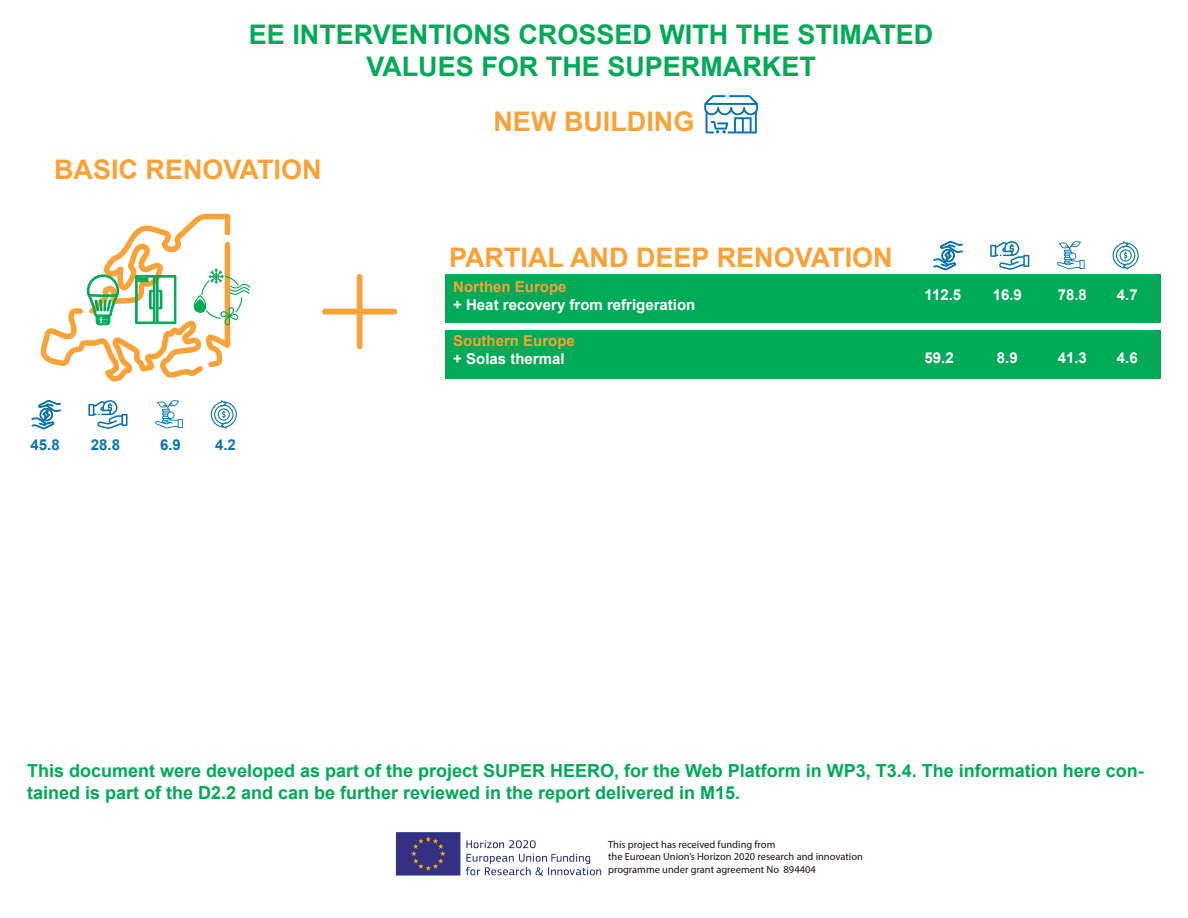
<style>
.page{position:relative;width:1188px;height:918px;background:#fff}
.page>*{position:absolute;margin:0;border:0;box-sizing:border-box;transform-origin:0 0}
.t1{font:700 27px/32.4px "Arial";color:#00aa57;text-align:center}
.t2{font:700 27px "Arial";color:#f9a238}
.t3{font:700 18px/21.6px "Arial";color:#00aa57}
.t4{font:700 15px "Arial";color:#fff}
.t5{font:700 15px "Arial";color:#f9a238}
.t6{font:700 15px "Arial";color:#0774b1}
.t7{font:10.5px/12.6px "Myriad Pro";color:#1f1114}
</style>
<div class="page">
<div style="left:445px;top:274px;width:715px;height:49px;background:#00aa57"></div>
<div style="left:445px;top:331px;width:715px;height:48px;background:#00aa57"></div>
<svg style="left:40px;top:214px;width:211px;height:168px"></svg>
<div style="left:201px;top:275px;width:41px;height:44px;border:1px dashed #00aa57;border-radius:50%"></div>
<svg style="left:31px;top:399px;width:30px;height:31px"></svg>
<svg style="left:155px;top:400px;width:28px;height:29px"></svg>
<svg style="left:88px;top:400px;width:40px;height:29px"></svg>
<svg style="left:211px;top:400px;width:26px;height:29px"></svg>
<svg style="left:704px;top:95px;width:54px;height:38px"></svg>
<svg style="left:322px;top:274px;width:75px;height:75px"></svg>
<svg style="left:933px;top:240px;width:30px;height:31px"></svg>
<svg style="left:1057px;top:241px;width:28px;height:28px"></svg>
<svg style="left:990px;top:241px;width:39px;height:29px"></svg>
<svg style="left:1113px;top:241px;width:26px;height:29px"></svg>
<img style="left:395px;top:832px;width:207px;height:44px">
<h1 class="t1" style="left:249px;top:19px;width:686px">EE INTERVENTIONS CROSSED WITH THE STIMATED<br>VALUES FOR THE SUPERMARKET</h1>
<h1 class="t2" style="left:54px;top:151px;width:269px">BASIC RENOVATION</h1>
<p class="t6" style="left:31px;top:434px;width:31px">45.8</p>
<p class="t6" style="left:91px;top:434px;width:31px">28.8</p>
<p class="t6" style="left:160px;top:434px;width:22px">6.9</p>
<p class="t6" style="left:215px;top:434px;width:22px">4.2</p>
<h1 class="t2" style="left:494px;top:102px;width:202px">NEW BUILDING</h1>
<h1 class="t2" style="left:449px;top:238px;width:445px">PARTIAL AND DEEP RENOVATION</h1>
<p class="t5" style="left:453px;top:276px;width:115px">Northen Europe</p>
<p class="t4" style="left:453px;top:294px;width:244px">+ Heat recovery from refrigeration</p>
<p class="t5" style="left:453px;top:330px;width:123px">Southern Europe</p>
<p class="t4" style="left:453px;top:348px;width:113px">+ Solas thermal</p>
<p class="t4" style="left:925px;top:284px;width:38px">112.5</p>
<p class="t4" style="left:993px;top:284px;width:31px">16.9</p>
<p class="t4" style="left:1058px;top:284px;width:31px">78.8</p>
<p class="t4" style="left:1117px;top:284px;width:22px">4.7</p>
<p class="t4" style="left:925px;top:347px;width:31px">59.2</p>
<p class="t4" style="left:997px;top:347px;width:22px">8.9</p>
<p class="t4" style="left:1058px;top:347px;width:31px">41.3</p>
<p class="t4" style="left:1117px;top:347px;width:22px">4.6</p>
<p class="t3" style="left:27px;top:760px;width:1118px">This document were developed as part of the project SUPER HEERO, for the Web Platform in WP3, T3.4. The information here con&shy;tained is part of the D2.2 and can be further reviewed in the report delivered in M15.</p>
<p class="t7" style="left:608px;top:838px;width:256px">This project has received funding from<br>the Euroean Union’s Horizon 2020 research and innovation programme under grant agreement No 894404</p>
</div>
